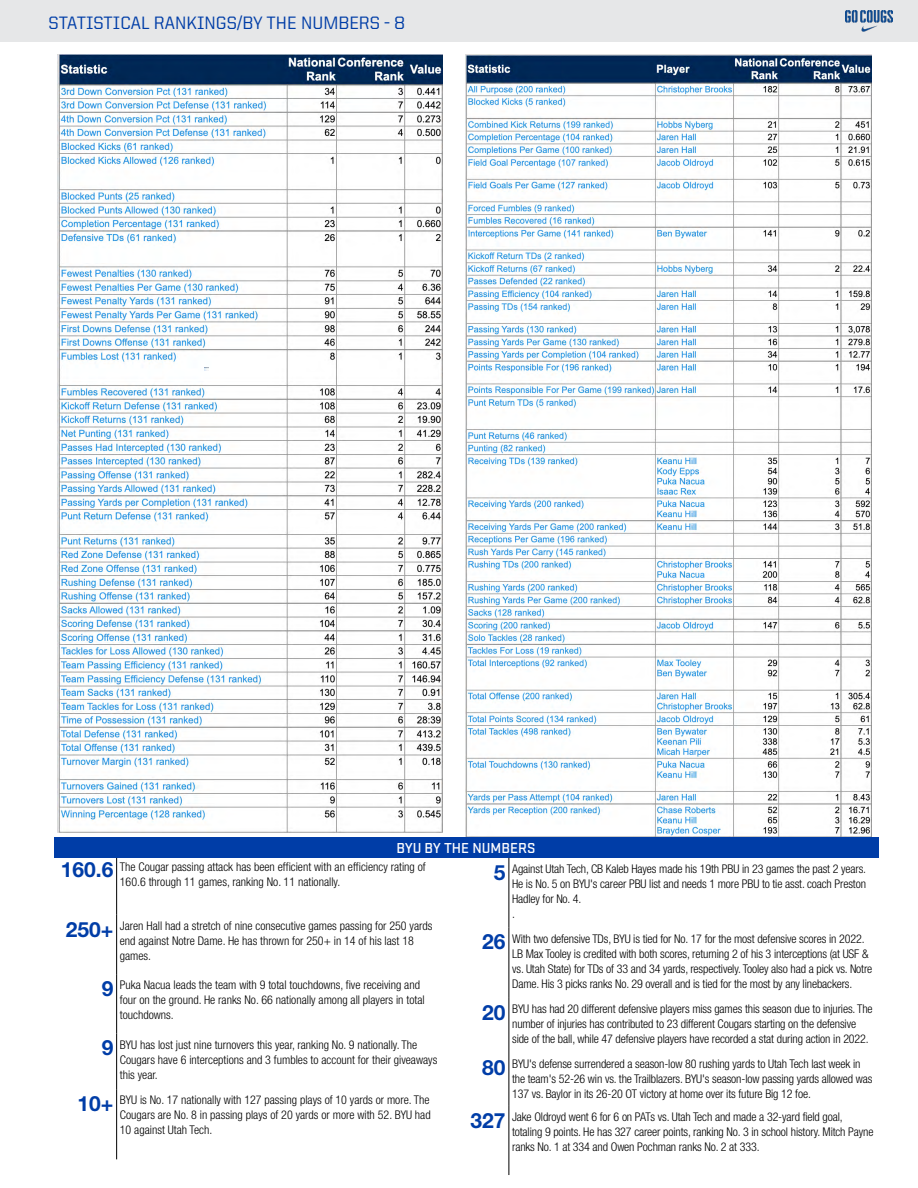
<style>
.page{position:relative;width:918px;height:1188px;background:#fff}
.page>*{position:absolute;margin:0;border:0;box-sizing:border-box;transform-origin:0 0}
.t1{font:500 18px "United Sans Reg";color:#003da7}
.t2{font:500 15px "Stratum 2";color:#fff}
.t3{font:300 condensed 12px/15px "Helvetica Neue LT Std";letter-spacing:-.01em;color:#000}
.s1{font-weight:700;font-stretch:normal;font-size:21px;color:#003da7}
</style>
<div class="page">
<div style="left:0;top:0;width:918px;height:42px;background:#e6e7e8"></div>
<img style="left:845px;top:11px;width:47px;height:21px">
<hr style="left:116px;top:855px;width:1px;height:60px;background:#000">
<hr style="left:116px;top:915px;width:1px;height:59px;background:#000">
<hr style="left:116px;top:974px;width:1px;height:60px;background:#000">
<hr style="left:116px;top:1034px;width:1px;height:55px;background:#000">
<hr style="left:116px;top:1089px;width:1px;height:70px;background:#000">
<img style="left:58px;top:54px;width:385px;height:779px">
<img style="left:465px;top:54px;width:407px;height:783px">
<div style="left:54px;top:837px;width:824px;height:21px;background:#003da7"></div>
<hr style="left:509px;top:858px;width:1px;height:70px;background:#000">
<hr style="left:509px;top:928px;width:1px;height:70px;background:#000">
<hr style="left:509px;top:998px;width:1px;height:55px;background:#000">
<hr style="left:509px;top:1053px;width:1px;height:53px;background:#000">
<hr style="left:509px;top:1106px;width:1px;height:69px;background:#000">
<svg style="left:204px;top:367px;width:5px;height:3px"></svg>
<h1 class="t1" style="left:49px;top:13px;width:358px">STATISTICAL RANKINGS/BY THE NUMBERS - 8</h1>
<p class="t2" style="left:396px;top:838px;width:141px">BYU BY THE NUMBERS</p>
<p class="t3" style="left:512px;top:861px;width:355px;text-indent:-18px"><span class="s1">5</span> Against Utah Tech, CB Kaleb Hayes made his 19th PBU in 23 games the past 2 years.<br>He is No. 5 on BYU's career PBU list and needs 1 more PBU to tie asst. coach Preston Hadley for No. 4.<br>.</p>
<p class="t3" style="left:512px;top:931px;width:362px;text-indent:-30px"><span class="s1">26</span> With two defensive TDs, BYU is tied for No. 17 for the most defensive scores in 2022.<br>LB Max Tooley is credited with both scores, returning 2 of his 3 interceptions (at USF &amp; vs. Utah State) for TDs of 33 and 34 yards, respectively. Tooley also had a pick vs. Notre Dame. His 3 picks ranks No. 29 overall and is tied for the most by any linebackers.</p>
<p class="t3" style="left:512px;top:1001px;width:362px;text-indent:-30px"><span class="s1">20</span> BYU has had 20 different defensive players miss games this season due to injuries. The number of injuries has contributed to 23 different Cougars starting on the defensive side of the ball, while 47 defensive players have recorded a stat during action in 2022.</p>
<p class="t3" style="left:512px;top:1056px;width:362px;text-indent:-30px"><span class="s1">80</span> BYU's defense surrendered a season-low 80 rushing yards to Utah Tech last week in the team's 52-26 win vs. the Trailblazers. BYU's season-low passing yards allowed was<br>137 vs. Baylor in its 26-20 OT victory at home over its future Big 12 foe.</p>
<p class="t3" style="left:512px;top:1109px;width:363px;text-indent:-42px"><span class="s1">327</span> Jake Oldroyd went 6 for 6 on PATs vs. Utah Tech and made a 32-yard field goal, totaling 9 points. He has 327 career points, ranking No. 3 in school history. Mitch Payne ranks No. 1 at 334 and Owen Pochman ranks No. 2 at 333.</p>
<p class="t3" style="left:120px;top:859px;width:307px;text-indent:-59px"><span class="s1">160.6</span> The Cougar passing attack has been efficient with an efficiency rating of<br>160. 6 through 11 games, ranking No. 11 nationally.</p>
<p class="t3" style="left:120px;top:918px;width:314px;text-indent:-54px"><span class="s1">250+</span> Jaren Hall had a stretch of nine consecutive games passing for 250 yards end against Notre Dame. He has thrown for 250+ in 14 of his last 18 games.</p>
<p class="t3" style="left:120px;top:978px;width:306px;text-indent:-18px"><span class="s1">9</span> Puka Nacua leads the team with 9 total touchdowns, five receiving and four on the ground. He ranks No. 66 nationally among all players in total touchdowns.</p>
<p class="t3" style="left:120px;top:1037px;width:319px;text-indent:-18px"><span class="s1">9</span> BYU has lost just nine turnovers this year, ranking No. 9 nationally. The<br>Cougars have 6 interceptions and 3 fumbles to account for their giveaways this year.</p>
<p class="t3" style="left:120px;top:1093px;width:312px;text-align:justify;text-indent:-42px"><span class="s1">10+</span> BYU is No. 17 nationally with 127 passing plays of 10 yards or more. The Cougars are No. 8 in passing plays of 20 yards or more with 52. BYU had 10 against Utah Tech.</p>
</div>
